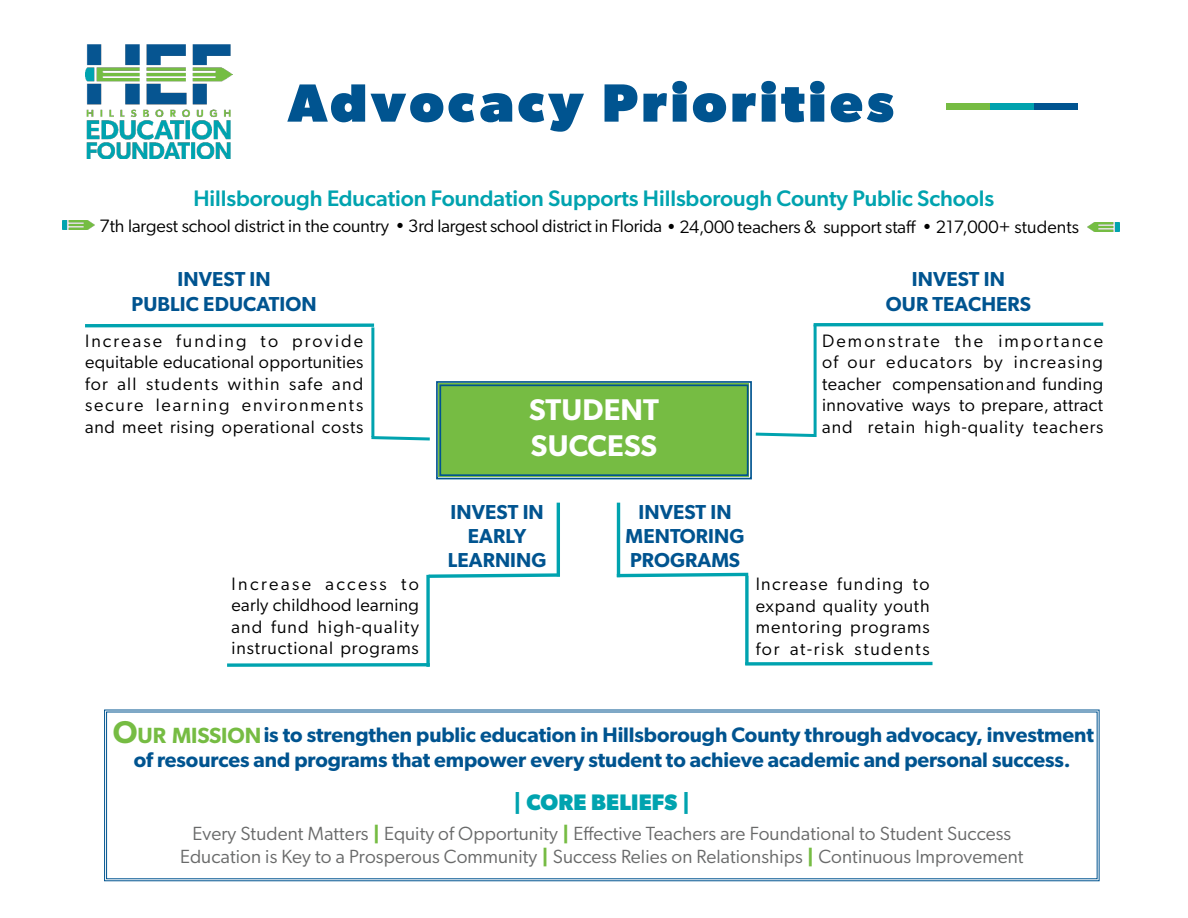
<style>
.page{position:relative;width:1188px;height:918px;background:#fff}
.page>*{position:absolute;margin:0;border:0;box-sizing:border-box;transform-origin:0 0}
.t1{font:800 54px "Gibson";letter-spacing:.075em;color:#005490}
.t2{font:600 30px/36px "Gibson";letter-spacing:.005em;color:#fff}
.t3{font:500 22.5px "Gibson";letter-spacing:-.005em;color:#00a3af}
.t4{font:700 22.5px "Gibson";letter-spacing:.005em;color:#00a3af}
.t5{font:600 21px/25.2px "Gibson";letter-spacing:-.005em;color:#005490;text-align:center}
.t6{font:600 20.25px/24.3px "Gibson";letter-spacing:.005em;color:#005490;text-align:center}
.t7{font:19.2px/23px "Gibson";letter-spacing:.005em;color:#696a6a;text-align:center}
.t8{font:18px/21.6px "Gibson";letter-spacing:.04em;color:#000;text-align:justify}
.t9{font:18px "Gibson";letter-spacing:-.005em;color:#000}
.s1{font-size:31.5px;color:#76bc43}
.s2{font-size:22.05px;color:#76bc43}
.s3{font-weight:700;color:#76bc43}
</style>
<div class="page">
<div style="left:946px;top:103px;width:44px;height:6px;background:#76bc43"></div>
<div style="left:990px;top:103px;width:44px;height:6px;background:#00a2ae"></div>
<div style="left:1034px;top:103px;width:44px;height:6px;background:#005490"></div>
<svg style="left:104px;top:709px;width:996px;height:173px"></svg>
<svg style="left:616px;top:571px;width:133px;height:7px"></svg>
<hr style="left:617px;top:503px;width:3px;height:74px;background:#00a3af">
<hr style="left:557px;top:503px;width:3px;height:73px;background:#00a3af">
<svg style="left:426px;top:580px;width:4px;height:83px"></svg>
<svg style="left:426px;top:572px;width:134px;height:8px"></svg>
<svg style="left:745px;top:576px;width:4px;height:86px"></svg>
<svg style="left:227px;top:663px;width:203px;height:4px"></svg>
<svg style="left:745px;top:662px;width:188px;height:4px"></svg>
<hr style="left:371px;top:327px;width:3px;height:110px;background:#00a3af">
<hr style="left:814px;top:325px;width:3px;height:112px;background:#00a3af">
<svg style="left:813px;top:322px;width:291px;height:6px"></svg>
<svg style="left:85px;top:323px;width:290px;height:6px"></svg>
<svg style="left:371px;top:380px;width:446px;height:100px"></svg>
<img style="left:85px;top:44px;width:147px;height:115px">
<img style="left:62px;top:221px;width:32px;height:9px">
<img style="left:1088px;top:222px;width:31px;height:9px">
<h1 class="t1" style="left:288px;top:71px;width:607px">Advocacy Priorities</h1>
<p class="t3" style="left:193px;top:185px;width:802px">Hillsborough Education Foundation Supports Hillsborough County Public Schools</p>
<p class="t9" style="left:99px;top:215px;width:981px">7th largest school district in the country • 3rd largest school district in Florida • 24,000 teachers &amp; support staff • 217,000+ students</p>
<p class="t6" style="left:132px;top:267px;width:187px">INVEST IN<br>PUBLIC EDUCATION</p>
<p class="t8" style="left:85px;top:329px;width:280px">Increase funding to provide equitable educational opportunities for all students within safe and secure learning environments and meet rising operational costs</p>
<p class="t8" style="left:232px;top:572px;width:189px">Increase access to early childhood learning and fund high-quality instructional programs</p>
<h2 class="t2" style="left:529px;top:391px;width:131px">STUDENT<br>SUCCESS</h2>
<p class="t6" style="left:886px;top:267px;width:147px">INVEST IN<br>OUR TEACHERS</p>
<p class="t8" style="left:822px;top:329px;width:283px">Demonstrate the importance of our educators by increasing teacher compensation and funding innovative ways to prepare, attract and retain high-quality teachers</p>
<p class="t6" style="left:448px;top:499px;width:100px">INVEST IN<br>EARLY<br>LEARNING</p>
<p class="t6" style="left:626px;top:499px;width:120px">INVEST IN<br>MENTORING<br>PROGRAMS</p>
<p class="t8" style="left:756px;top:573px;width:175px">Increase funding to expand quality youth mentoring programs for at-risk students</p>
<p class="t5" style="left:113px;top:721px;width:982px"><span class="s1">O</span><span class="s2">UR MISSION</span>is to strengthen public education in Hillsborough County through advocacy, investment of resources and programs that empower every student to achieve academic and personal success.</p>
<p class="t4" style="left:513px;top:789px;width:179px">| CORE BELIEFS |</p>
<p class="t7" style="left:180px;top:822px;width:845px">Every Student Matters <span class="s3">|</span> Equity of Opportunity <span class="s3">|</span> Effective Teachers are Foundational to Student Success<br>Education is Key to a Prosperous Community <span class="s3">|</span> Success Relies on Relationships <span class="s3">|</span> Continuous Improvement</p>
</div>
